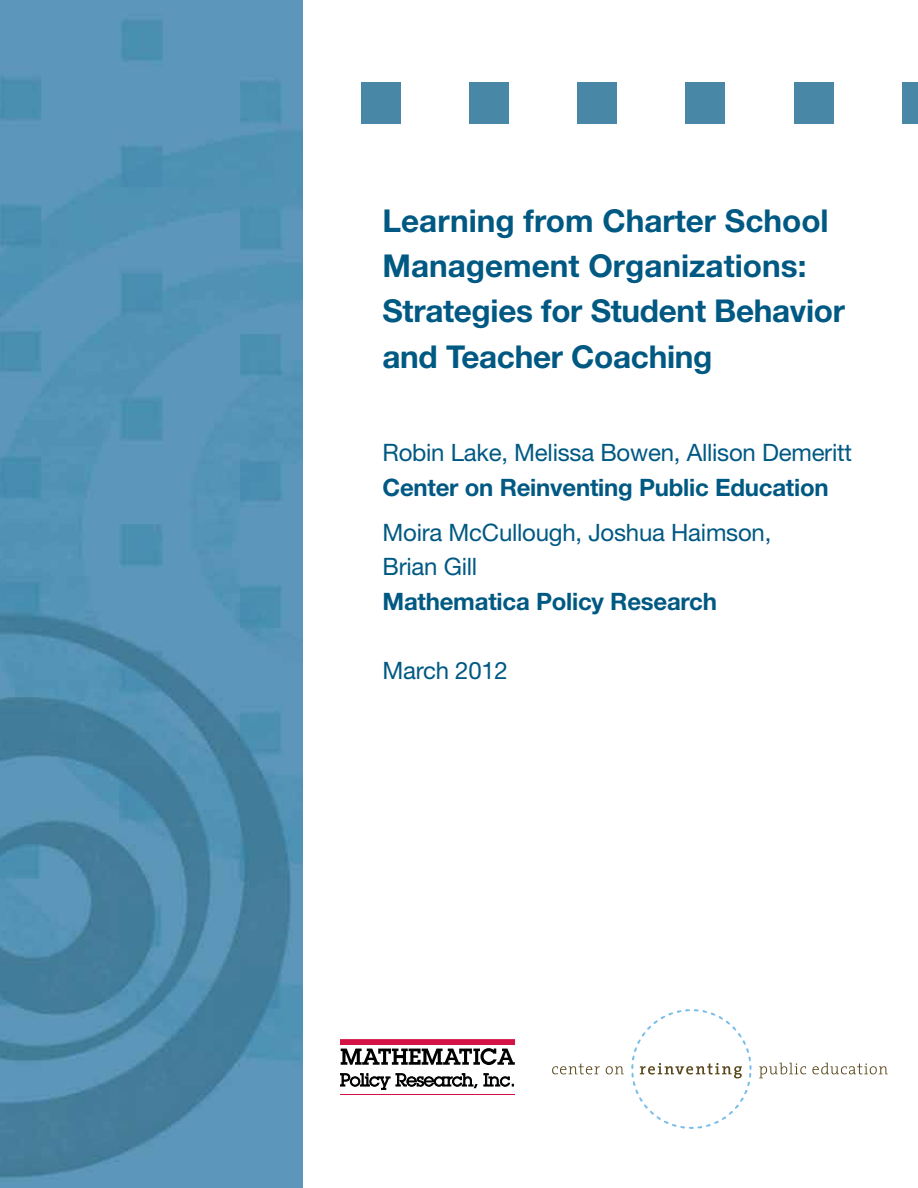
<style>
.page{position:relative;width:918px;height:1188px;background:#fff}
.page>*{position:absolute;margin:0;border:0;box-sizing:border-box;transform-origin:0 0}
.t1{font:700 31.5px/45.5px "Helvetica Neue LT Std";letter-spacing:-.005em;color:#005983}
.t2{font:24px/34.5px "Helvetica Neue LT Std";letter-spacing:-.01em;color:#005983}
.t3{font:700 24px "Helvetica Neue LT Std";letter-spacing:-.01em;color:#005983}
</style>
<div class="page">
<img style="left:0;top:0;width:302px;height:1188px">
<svg style="left:341px;top:1048px;width:174px;height:17px"></svg>
<svg style="left:340px;top:1073px;width:50px;height:17px"></svg>
<svg style="left:396px;top:1073px;width:81px;height:15px"></svg>
<div style="left:340px;top:1040px;width:175px;height:5px;background:#d31245"></div>
<hr style="left:341px;top:1094px;width:174px;height:1px;background:#d31245">
<svg style="left:484px;top:1073px;width:29px;height:13px"></svg>
<div style="left:361px;top:82px;width:40px;height:42px;background:#4888a6"></div>
<div style="left:577px;top:82px;width:40px;height:42px;background:#4888a6"></div>
<div style="left:686px;top:82px;width:39px;height:42px;background:#4888a6"></div>
<div style="left:469px;top:82px;width:40px;height:42px;background:#4888a6"></div>
<div style="left:794px;top:82px;width:40px;height:42px;background:#4888a6"></div>
<div style="left:902px;top:82px;width:16px;height:42px;background:#4888a6"></div>
<svg style="left:631px;top:1009px;width:121px;height:120px"></svg>
<svg style="left:552px;top:1063px;width:48px;height:11px"></svg>
<svg style="left:606px;top:1066px;width:18px;height:8px"></svg>
<svg style="left:759px;top:1063px;width:47px;height:15px"></svg>
<svg style="left:812px;top:1063px;width:76px;height:11px"></svg>
<p class="t1" style="left:382px;top:197px;width:464px">Learning from Charter School<br>Management Organizations:<br>Strategies for Student Behavior and Teacher Coaching</p>
<p class="t2" style="left:382px;top:435px;width:471px">Robin Lake, Melissa Bowen, Allison Demeritt</p>
<p class="t3" style="left:382px;top:472px;width:448px">Center on Reinventing Public Education</p>
<p class="t2" style="left:382px;top:515px;width:390px">Moira McCullough, Joshua Haimson,<br>Brian Gill</p>
<p class="t3" style="left:382px;top:586px;width:336px">Mathematica Policy Research</p>
<p class="t2" style="left:382px;top:653px;width:127px">March 2012</p>
</div>
